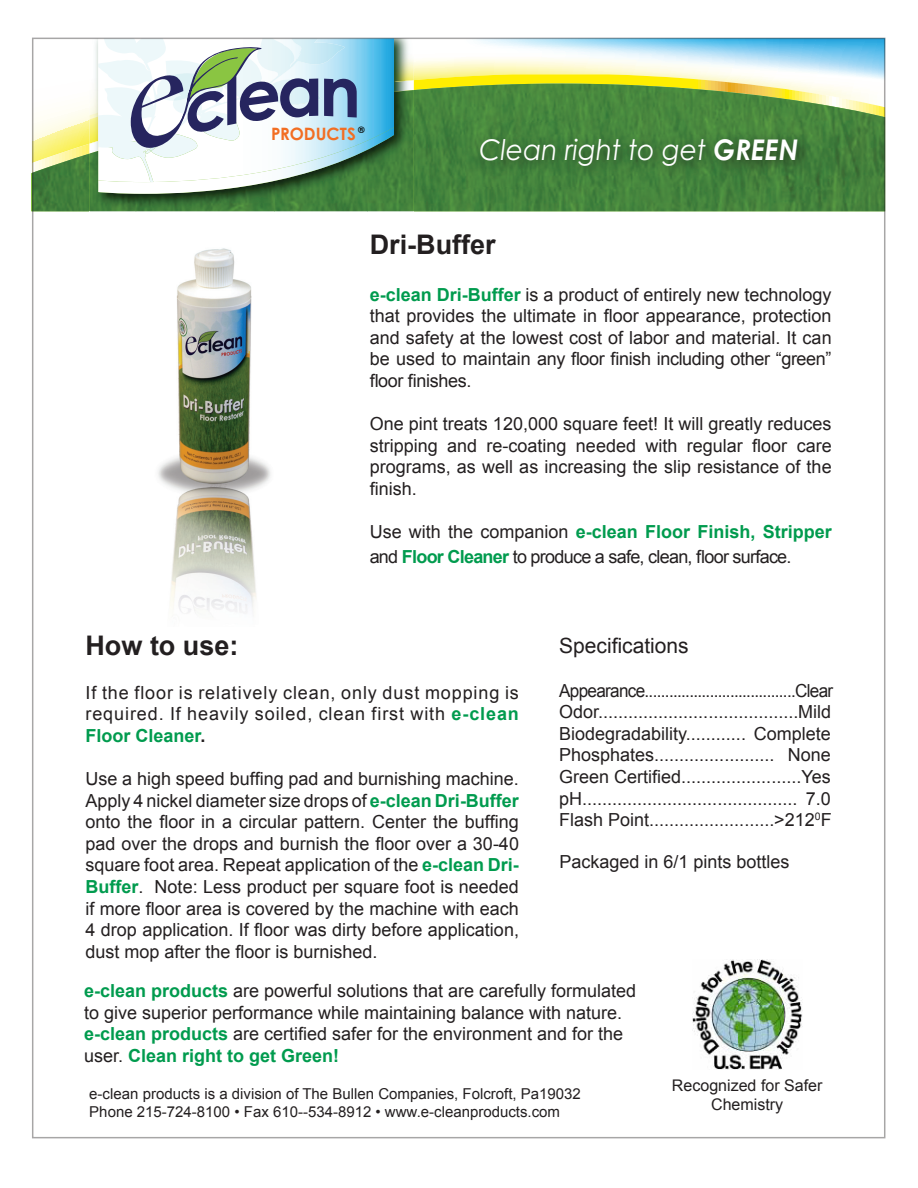
<style>
.page{position:relative;width:918px;height:1188px;background:#fff}
.page>*{position:absolute;margin:0;border:0;box-sizing:border-box;transform-origin:0 0}
.t1{font:italic 28.5px "Century Gothic";color:#fff;scale:.93 1}
.t2{font:700 27px "Arial";color:#231f20}
.t3{font:21px "Arial";color:#231f20}
.t4{font:18px/21.6px "Arial";color:#231f20;text-align:justify}
.t5{font:18px/25.2px "Arial";letter-spacing:-.04em;color:#231f20}
.t6{font:18px "Arial";letter-spacing:-.04em;color:#231f20;scale:.95 1}
.t7{font:700 17.1px "Century Gothic";color:#f26e23}
.t8{font:16.05px/19.2px "Arial";color:#231f20;text-align:center}
.t9{font:15px "Arial";color:#231f20}
.t10{font:700 8.85px "Century Gothic";color:#040503}
.s1{font-weight:700}
.s2{font-weight:700;color:#009b4e}
</style>
<div class="page">
<svg style="left:35px;top:41px;width:847px;height:170px"></svg>
<img style="left:885px;top:117px;width:1px;height:94px">
<img style="left:414px;top:84px;width:468px;height:127px">
<img style="left:90px;top:211px;width:324px;height:1px">
<img style="left:90px;top:41px;width:324px;height:39px">
<img style="left:90px;top:80px;width:324px;height:71px">
<img style="left:368px;top:90px;width:46px;height:121px">
<img style="left:90px;top:151px;width:46px;height:60px">
<img style="left:275px;top:194px;width:93px;height:17px">
<img style="left:136px;top:194px;width:139px;height:17px">
<svg style="left:98px;top:182px;width:296px;height:12px"></svg>
<img style="left:466px;top:123px;width:352px;height:64px">
<img style="left:692px;top:960px;width:110px;height:109px">
<img style="left:158px;top:248px;width:113px;height:365px">
<svg style="left:98px;top:38px;width:296px;height:144px"></svg>
<p class="t10" style="left:358px;top:124px;width:8px">®</p>
<p class="t7" style="left:271px;top:123px;width:86px">PRODUCTS</p>
<p class="t1" style="left:479px;top:132px;width:344px">Clean right to get <span class="s1">GREEN</span></p>
<p class="t2" style="left:370px;top:226px;width:127px">Dri-Buffer</p>
<p class="t4" style="left:370px;top:284px;width:463px"><span class="s2">e-clean Dri-Buffer</span> is a product of entirely new technology that provides the ultimate in floor appearance, protection and safety at the lowest cost of labor and material. It can be used to maintain any floor finish including other “green” floor finishes.</p>
<p class="t4" style="left:370px;top:413px;width:464px">One pint treats 120,000 square feet! It will greatly reduces stripping and re-coating needed with regular floor care programs, as well as increasing the slip resistance of the finish.</p>
<p class="t5" style="left:370px;top:519px;width:463px">Use with the companion <span class="s2">e-clean Floor Finish, Stripper </span>and <span class="s2">Floor Cleaner</span> to produce a safe, clean, floor surface.</p>
<p class="t2" style="left:86px;top:628px;width:155px">How to use:</p>
<p class="t4" style="left:86px;top:682px;width:435px">If the floor is relatively clean, only dust mopping is required. If heavily soiled, clean first with <span class="s2">e-clean Floor Cleaner</span><span class="s1">.</span></p>
<p class="t4" style="left:86px;top:768px;width:435px">Use a high speed buffing pad and burnishing machine.<br>Apply 4 nickel diameter size drops of <span class="s2">e-clean Dri-Buffer </span>onto the floor in a circular pattern. Center the buffing pad over the drops and burnish the floor over a 30-40 square foot area. Repeat application of the <span class="s2">e-clean Dri-Buffer</span>. Note: Less product per square foot is needed if more floor area is covered by the machine with each 4 drop application. If floor was dirty before application, dust mop after the floor is burnished.</p>
<p class="t4" style="left:84px;top:980px;width:554px;text-align:left"><span class="s2">e-clean products</span> are powerful solutions that are carefully formulated to give superior performance while maintaining balance with nature. <span class="s2">e-clean products</span> are certified safer for the environment and for the user. <span class="s2">Clean right to get Green!</span></p>
<p class="t3" style="left:559px;top:632px;width:131px">Specifications</p>
<p class="t6" style="left:559px;top:679px;width:290px">Appearance.....................................Clear</p>
<p class="t4" style="left:559px;top:701px;width:274px">Odor........................................Mild</p>
<p class="t4" style="left:559px;top:723px;width:273px">Biodegradability............ Complete</p>
<p class="t4" style="left:559px;top:745px;width:273px">Phosphates........................ None</p>
<p class="t4" style="left:559px;top:766px;width:273px">Green Certified........................Yes</p>
<p class="t4" style="left:559px;top:788px;width:273px">pH........................................... 7.0</p>
<p class="t4" style="left:559px;top:809px;width:274px">Flash Point.........................&gt;212<sup>0</sup>F</p>
<p class="t4" style="left:559px;top:851px;width:232px">Packaged in 6/1 pints bottles</p>
<p class="t9" style="left:89px;top:1084px;width:493px">e-clean products is a division of The Bullen Companies, Folcroft, Pa19032</p>
<p class="t9" style="left:89px;top:1102px;width:472px">Phone 215-724-8100 • Fax 610--534-8912 • www.e-cleanproducts.com</p>
<p class="t8" style="left:672px;top:1075px;width:152px">Recognized for Safer<br>Chemistry</p>
</div>
